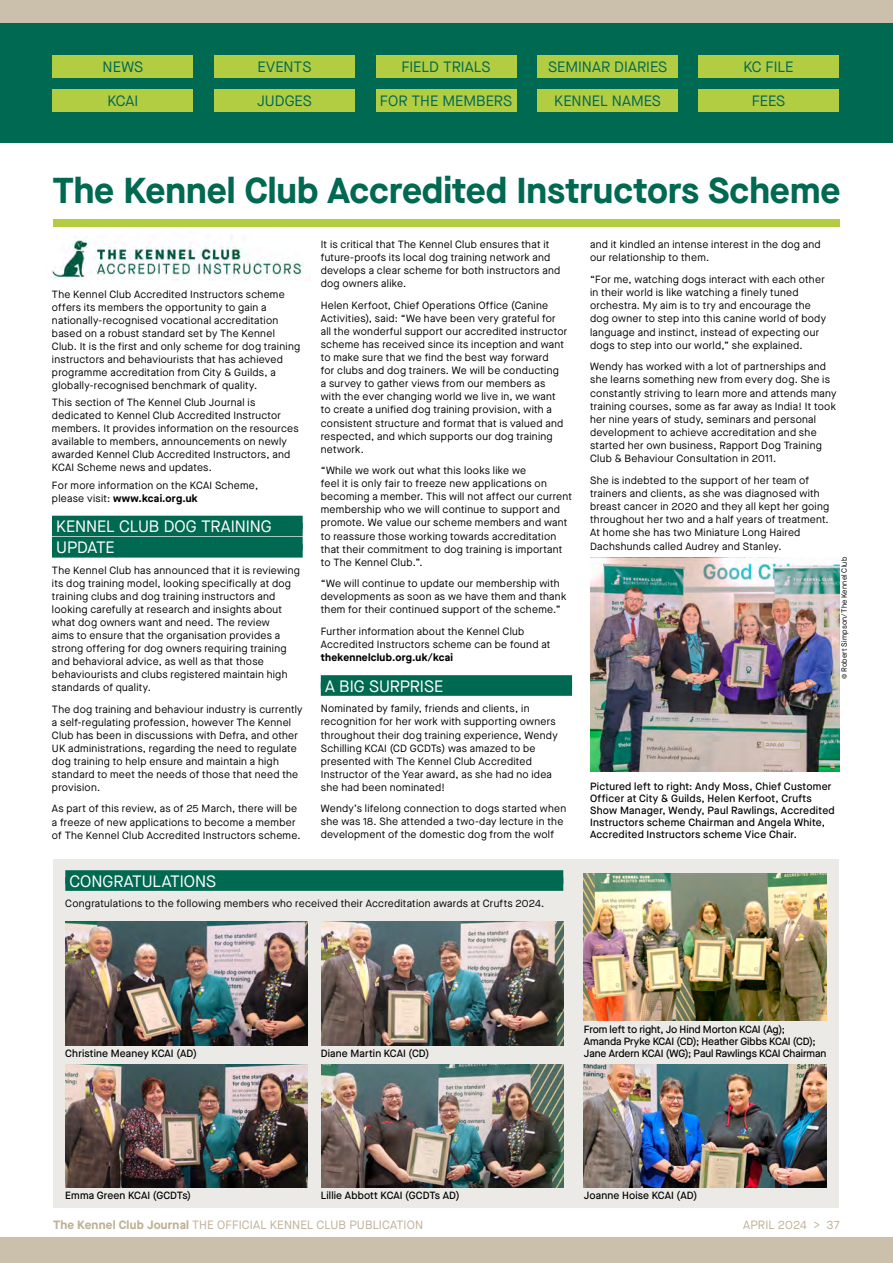
<style>
.page{position:relative;width:893px;height:1263px;background:#fff}
.page>*{position:absolute;margin:0;border:0;box-sizing:border-box;transform-origin:0 0}
.t1{font:700 36px "Maison Neue";color:#006951}
.t2{font:16.5px/21.3px "Maison Neue";letter-spacing:-.005em;color:#fff}
.t3{font:15px "Maison Neue";color:#006951}
.t4{font:12px "Maison Neue";letter-spacing:.01em;color:#bfb197}
.t5{font:10.5px/13px "Maison Neue";letter-spacing:.025em;color:#000}
.t6{font:500 10.5px/12px "Maison Neue";letter-spacing:.015em;color:#000}
.t7{font:500 10.5px/12px "Maison Neue";letter-spacing:-.005em;color:#000}
.t8{font:700 10.5px "Maison Neue";letter-spacing:.02em;color:#000}
.t9{font:7.5px "Maison Neue";letter-spacing:.02em;color:#000}
.s1{font-weight:700}
</style>
<div class="page">
<div style="left:53px;top:219px;width:787px;height:7px;background:#b3cd43"></div>
<div style="left:0;top:1238px;width:893px;height:25px;background:#cbc0ab"></div>
<div style="left:0;top:0;width:893px;height:84px;background:#cbc0ab"></div>
<div style="left:0;top:23px;width:893px;height:119px;background:#006951"></div>
<div style="left:53px;top:55px;width:140px;height:23px;background:#b3cd43"></div>
<div style="left:53px;top:89px;width:140px;height:23px;background:#b3cd43"></div>
<div style="left:214px;top:89px;width:141px;height:23px;background:#b3cd43"></div>
<div style="left:214px;top:55px;width:141px;height:23px;background:#b3cd43"></div>
<div style="left:376px;top:89px;width:140px;height:23px;background:#b3cd43"></div>
<div style="left:376px;top:55px;width:140px;height:23px;background:#b3cd43"></div>
<div style="left:537px;top:55px;width:141px;height:23px;background:#b3cd43"></div>
<div style="left:537px;top:89px;width:141px;height:23px;background:#b3cd43"></div>
<div style="left:698px;top:55px;width:141px;height:23px;background:#b3cd43"></div>
<div style="left:698px;top:89px;width:141px;height:23px;background:#b3cd43"></div>
<div style="left:53px;top:859px;width:786px;height:349px;background:#eceae6"></div>
<img style="left:590px;top:557px;width:250px;height:214px">
<div style="left:52px;top:516px;width:251px;height:13px;background:#006951"></div>
<div style="left:52px;top:523px;width:251px;height:13px;background:#006951"></div>
<div style="left:52px;top:537px;width:251px;height:13px;background:#006951"></div>
<div style="left:52px;top:544px;width:251px;height:14px;background:#006951"></div>
<div style="left:321px;top:675px;width:251px;height:14px;background:#006951"></div>
<div style="left:321px;top:682px;width:251px;height:14px;background:#006951"></div>
<img style="left:51px;top:237px;width:257px;height:44px">
<div style="left:65px;top:870px;width:498px;height:14px;background:#006951"></div>
<div style="left:65px;top:877px;width:498px;height:14px;background:#006951"></div>
<img style="left:65px;top:922px;width:242px;height:123px">
<img style="left:65px;top:1064px;width:242px;height:123px">
<img style="left:321px;top:922px;width:242px;height:123px">
<img style="left:321px;top:1064px;width:242px;height:123px">
<img style="left:584px;top:873px;width:242px;height:147px">
<img style="left:584px;top:1064px;width:242px;height:123px">
<h3 class="t3" style="left:103px;top:57px;width:42px">NEWS</h3>
<h3 class="t3" style="left:107px;top:91px;width:33px">KCAI</h3>
<h3 class="t3" style="left:257px;top:91px;width:56px">JUDGES</h3>
<h3 class="t3" style="left:257px;top:57px;width:55px">EVENTS</h3>
<h3 class="t3" style="left:401px;top:57px;width:91px">FIELD TRIALS</h3>
<h3 class="t3" style="left:548px;top:57px;width:121px">SEMINAR DIARIES</h3>
<h3 class="t3" style="left:554px;top:91px;width:108px">KENNEL NAMES</h3>
<h3 class="t3" style="left:380px;top:91px;width:134px">FOR THE MEMBERS</h3>
<h3 class="t3" style="left:743px;top:57px;width:52px">KC FILE</h3>
<h3 class="t3" style="left:752px;top:91px;width:35px">FEES</h3>
<h1 class="t1" style="left:52px;top:165px;width:789px">The Kennel Club Accredited Instructors Scheme</h1>
<p class="t5" style="left:52px;top:287px;width:250px">The Kennel Club Accredited Instructors scheme offers its members the opportunity to gain a nationally-recognised vocational accreditation based on a robust standard set by The Kennel Club. It is the first and only scheme for dog training instructors and behaviourists that has achieved programme accreditation from City &amp; Guilds, a globally-recognised benchmark of quality.</p>
<p class="t5" style="left:52px;top:396px;width:248px">This section of The Kennel Club Journal is dedicated to Kennel Club Accredited Instructor members. It provides information on the resources available to members, announcements on newly awarded Kennel Club Accredited Instructors, and KCAI Scheme news and updates.</p>
<p class="t5" style="left:52px;top:478px;width:208px">For more information on the KCAI Scheme, please visit: <span class="s1">www.kcai.org.uk</span></p>
<h2 class="t2" style="left:56px;top:515px;width:217px">KENNEL CLUB DOG TRAINING<br>UPDATE</h2>
<p class="t5" style="left:52px;top:564px;width:249px">The Kennel Club has announced that it is reviewing its dog training model, looking specifically at dog training clubs and dog training instructors and looking carefully at research and insights about what dog owners want and need. The review<br>aims to ensure that the organisation provides a strong offering for dog owners requiring training and behavioral advice, as well as that those behaviourists and clubs registered maintain high standards of quality.</p>
<p class="t5" style="left:52px;top:702px;width:252px">The dog training and behaviour industry is currently a self-regulating profession, however The Kennel Club has been in discussions with Defra, and other UK administrations, regarding the need to regulate dog training to help ensure and maintain a high standard to meet the needs of those that need the provision.</p>
<p class="t5" style="left:52px;top:802px;width:250px">As part of this review, as of 25 March, there will be a freeze of new applications to become a member of The Kennel Club Accredited Instructors scheme.</p>
<p class="t5" style="left:321px;top:238px;width:241px">It is critical that The Kennel Club ensures that it future-proofs its local dog training network and develops a clear scheme for both instructors and dog owners alike.</p>
<p class="t5" style="left:321px;top:299px;width:248px">Helen Kerfoot, Chief Operations Office (Canine Activities), said: “We have been very grateful for all the wonderful support our accredited instructor scheme has received since its inception and want to make sure that we find the best way forward<br>for clubs and dog trainers. We will be conducting<br>a survey to gather views from our members as with the ever changing world we live in, we want to create a unified dog training provision, with a consistent structure and format that is valued and respected, and which supports our dog training network.</p>
<p class="t5" style="left:321px;top:464px;width:253px">“While we work out what this looks like we<br>feel it is only fair to freeze new applications on becoming a member. This will not affect our current membership who we will continue to support and promote. We value our scheme members and want to reassure those working towards accreditation that their commitment to dog training is important to The Kennel Club.”.</p>
<p class="t5" style="left:321px;top:577px;width:247px">“We will continue to update our membership with developments as soon as we have them and thank them for their continued support of the scheme.”</p>
<p class="t5" style="left:321px;top:625px;width:231px">Further information about the Kennel Club<br>Accredited Instructors scheme can be found at</p>
<p class="t8" style="left:321px;top:650px;width:134px">thekennelclub.org.uk/kcai</p>
<h2 class="t2" style="left:325px;top:675px;width:120px">A BIG SURPRISE</h2>
<p class="t5" style="left:321px;top:702px;width:238px">Nominated by family, friends and clients, in recognition for her work with supporting owners throughout their dog training experience, Wendy Schilling KCAI (CD GCDTs) was amazed to be presented with The Kennel Club Accredited Instructor of the Year award, as she had no idea she had been nominated!</p>
<p class="t5" style="left:321px;top:802px;width:247px">Wendy’s lifelong connection to dogs started when she was 18. She attended a two-day lecture in the development of the domestic dog from the wolf</p>
<h2 class="t2" style="left:70px;top:870px;width:148px">CONGRATULATIONS</h2>
<p class="t5" style="left:65px;top:897px;width:481px">Congratulations to the following members who received their Accreditation awards at Crufts 2024.</p>
<p class="t5" style="left:590px;top:238px;width:232px">and it kindled an intense interest in the dog and our relationship to them.</p>
<p class="t5" style="left:590px;top:273px;width:237px">“For me, watching dogs interact with each other in their world is like watching a finely tuned orchestra. My aim is to try and encourage the dog owner to step into this canine world of body language and instinct, instead of expecting our dogs to step into our world,” she explained.</p>
<p class="t5" style="left:590px;top:360px;width:248px">Wendy has worked with a lot of partnerships and she learns something new from every dog. She is constantly striving to learn more and attends many training courses, some as far away as India! It took her nine years of study, seminars and personal development to achieve accreditation and she started her own business, Rapport Dog Training Club &amp; Behaviour Consultation in 2011.</p>
<p class="t5" style="left:590px;top:473px;width:241px">She is indebted to the support of her team of trainers and clients, as she was diagnosed with breast cancer in 2020 and they all kept her going throughout her two and a half years of treatment.<br>At home she has two Miniature Long Haired Dachshunds called Audrey and Stanley.</p>
<p class="t9" style="left:839px;top:679px;width:123px;rotate:-90deg">© Robert Simpson/The Kennel Club</p>
<p class="t6" style="left:590px;top:780px;width:246px">Pictured left to right: Andy Moss, Chief Customer Officer at City &amp; Guilds, Helen Kerfoot, Crufts Show Manager, Wendy, Paul Rawlings, Accredited Instructors scheme Chairman and Angela White, Accredited Instructors scheme Vice Chair.</p>
<p class="t6" style="left:65px;top:1047px;width:133px">Christine Meaney KCAI (AD)</p>
<p class="t6" style="left:321px;top:1047px;width:110px">Diane Martin KCAI (CD)</p>
<p class="t7" style="left:584px;top:1023px;width:244px">From left to right, Jo Hind Morton KCAI (Ag);<br>Amanda Pryke KCAI (CD); Heather Gibbs KCAI (CD);<br>Jane Ardern KCAI (WG); Paul Rawlings KCAI Chairman</p>
<p class="t6" style="left:65px;top:1189px;width:127px">Emma Green KCAI (GCDTs)</p>
<p class="t6" style="left:321px;top:1189px;width:140px">Lillie Abbott KCAI (GCDTs AD)</p>
<p class="t6" style="left:584px;top:1189px;width:115px">Joanne Hoise KCAI (AD)</p>
<p class="t4" style="left:53px;top:1217px;width:372px"><span class="s1">The Kennel Club Journal</span> THE OFFICIAL KENNEL CLUB PUBLICATION</p>
<p class="t4" style="left:743px;top:1217px;width:98px">APRIL 2024 &gt; 37</p>
</div>
